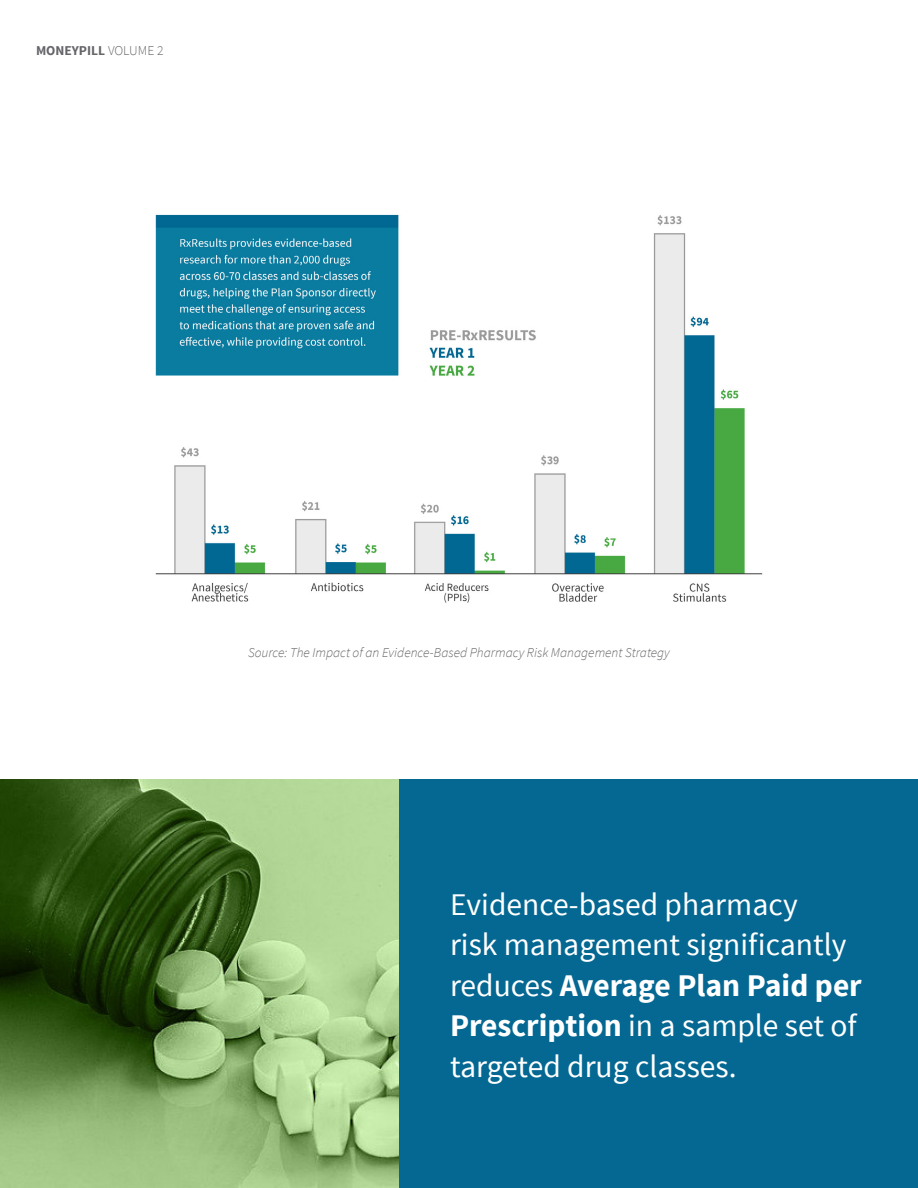
<style>
.page{position:relative;width:918px;height:1188px;background:#fff}
.page>*{position:absolute;margin:0;border:0;box-sizing:border-box;transform-origin:0 0}
.t1{font:31.5px/40.5px "Source Sans Pro";color:#fff}
.t2{font:italic 300 13.5px "Source Sans Pro";color:#65656a}
.t3{font:700 13.5px "Source Sans Pro";color:#65656a}
.s1{font-weight:300}
.s2{font-weight:700}
</style>
<div class="page">
<img style="left:0;top:780px;width:400px;height:408px">
<div style="left:400px;top:780px;width:518px;height:408px;background:#046892"></div>
<img style="left:155px;top:214px;width:608px;height:389px">
<p class="t3" style="left:36px;top:42px;width:129px">MONEYPILL <span class="s1">VOLUME 2</span></p>
<p class="t2" style="left:248px;top:644px;width:423px">Source: The Impact of an Evidence-Based Pharmacy Risk Management Strategy</p>
<p class="t1" style="left:450px;top:885px;width:413px">Evidence-based pharmacy<br>risk management significantly reduces <span class="s2">Average Plan Paid per<br>Prescription</span> in a sample set of targeted drug classes.</p>
</div>
